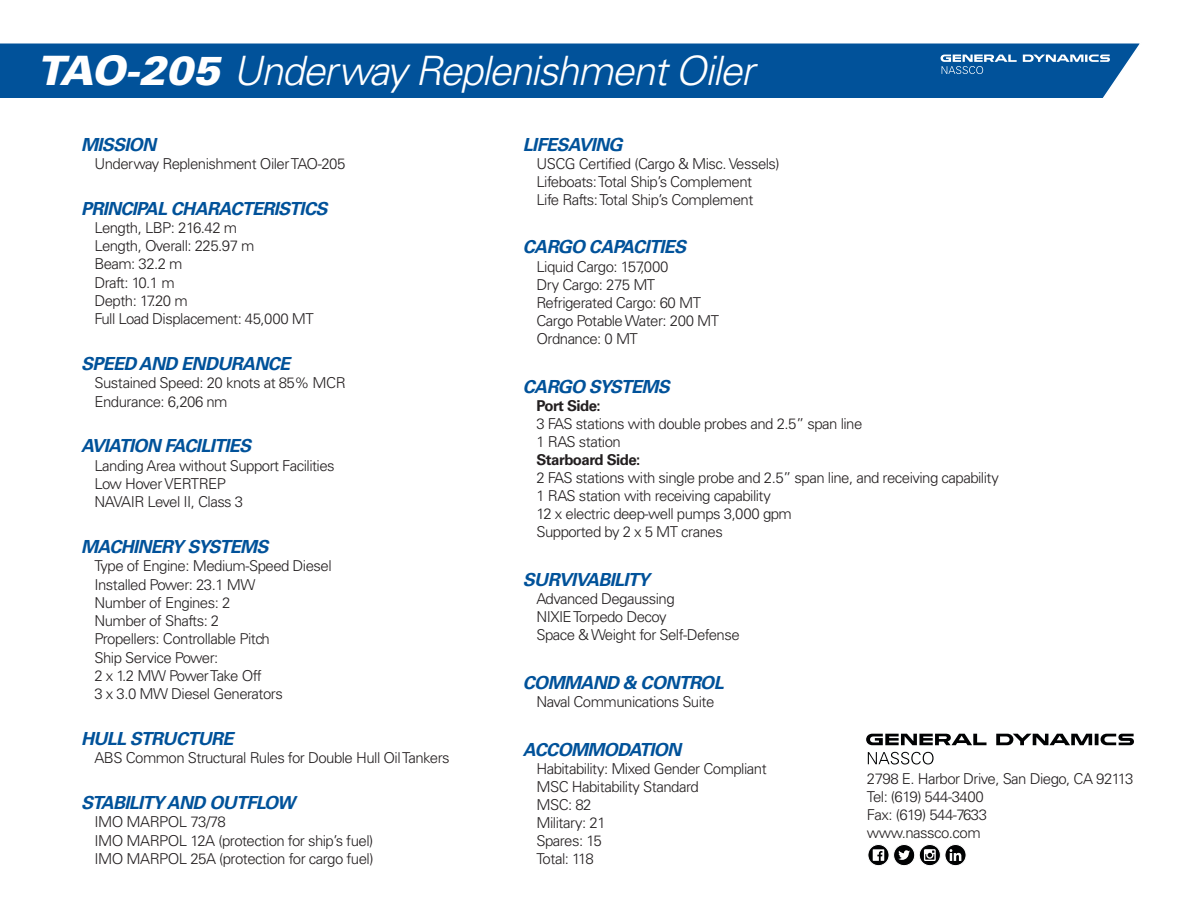
<style>
.page{position:relative;width:1188px;height:918px;background:#fff}
.page>*{position:absolute;margin:0;border:0;box-sizing:border-box;transform-origin:0 0}
.t1{font:italic 300 40.5px "Univers";letter-spacing:-.04em;color:#fff}
.t2{font:italic 700 18px "Univers";letter-spacing:-.035em;color:#01529a}
.t3{font:300 15px/18.1px "Univers";letter-spacing:-.035em;color:#231f20}
.s1{font-weight:900}
.s2{font-weight:700}
</style>
<div class="page">
<div style="left:0;top:43px;width:1140px;height:55px;background:#01529a"></div>
<svg style="left:941px;top:55px;width:169px;height:19px;background:#3978b0"></svg>
<svg style="left:868px;top:752px;width:66px;height:13px"></svg>
<svg style="left:866px;top:734px;width:268px;height:11px"></svg>
<div style="left:894px;top:845px;width:21px;height:21px;background:#010203;border-radius:50%"></div>
<div style="left:893px;top:844px;width:22px;height:22px;border:1px solid #fff;border-radius:50%"></div>
<svg style="left:898px;top:850px;width:12px;height:10px"></svg>
<svg style="left:945px;top:845px;width:21px;height:21px"></svg>
<div style="left:945px;top:844px;width:21px;height:22px;border:1px solid #fff;border-radius:50%"></div>
<svg style="left:950px;top:849px;width:11px;height:12px"></svg>
<svg style="left:919px;top:845px;width:21px;height:21px"></svg>
<div style="left:919px;top:844px;width:22px;height:22px;border:1px solid #fff;border-radius:50%"></div>
<svg style="left:924px;top:849px;width:12px;height:12px"></svg>
<svg style="left:868px;top:845px;width:21px;height:21px"></svg>
<div style="left:868px;top:844px;width:21px;height:22px;border:1px solid #fff;border-radius:50%"></div>
<svg style="left:873px;top:849px;width:11px;height:12px"></svg>
<p class="t1" style="left:37px;top:46px;width:719px"><span class="s1">TAO-205</span> Underway Replenishment Oiler</p>
<p class="t2" style="left:81px;top:134px;width:77px">MISSION</p>
<p class="t3" style="left:94px;top:154px;width:252px">Underway Replenishment Oiler TAO-205</p>
<p class="t2" style="left:81px;top:198px;width:248px">PRINCIPAL CHARACTERISTICS</p>
<p class="t3" style="left:94px;top:218px;width:221px">Length, LBP: 216.42 m<br>Length, Overall: 225.97 m<br>Beam: 32.2 m<br>Draft: 10.1 m<br>Depth: 17.20 m<br>Full Load Displacement: 45,000 MT</p>
<p class="t2" style="left:81px;top:353px;width:211px">SPEED AND ENDURANCE</p>
<p class="t3" style="left:94px;top:374px;width:253px">Sustained Speed: 20 knots at 85% MCR<br>Endurance: 6,206 nm</p>
<p class="t2" style="left:81px;top:435px;width:172px">AVIATION FACILITIES</p>
<p class="t3" style="left:94px;top:456px;width:242px">Landing Area without Support Facilities<br>Low Hover VERTREP<br>NAVAIR Level II, Class 3</p>
<p class="t2" style="left:81px;top:536px;width:189px">MACHINERY SYSTEMS</p>
<p class="t3" style="left:94px;top:557px;width:239px">Type of Engine: Medium-Speed Diesel<br>Installed Power: 23.1 MW<br>Number of Engines: 2<br>Number of Shafts: 2<br>Propellers: Controllable Pitch<br>Ship Service Power:<br>2 x 1.2 MW Power Take Off<br>3 x 3.0 MW Diesel Generators</p>
<p class="t2" style="left:81px;top:728px;width:154px">HULL STRUCTURE</p>
<p class="t3" style="left:94px;top:749px;width:357px">ABS Common Structural Rules for Double Hull Oil Tankers</p>
<p class="t2" style="left:81px;top:792px;width:216px">STABILITY AND OUTFLOW</p>
<p class="t3" style="left:94px;top:813px;width:281px">IMO MARPOL 73/78<br>IMO MARPOL 12A (protection for ship’s fuel)<br>IMO MARPOL 25A (protection for cargo fuel)</p>
<p class="t2" style="left:523px;top:134px;width:101px">LIFESAVING</p>
<p class="t3" style="left:536px;top:154px;width:245px">USCG Certified (Cargo &amp; Misc. Vessels)<br>Lifeboats: Total Ship’s Complement<br>Life Rafts: Total Ship’s Complement</p>
<p class="t2" style="left:523px;top:237px;width:165px">CARGO CAPACITIES</p>
<p class="t3" style="left:536px;top:257px;width:184px">Liquid Cargo: 157,000<br>Dry Cargo: 275 MT<br>Refrigerated Cargo: 60 MT<br>Cargo Potable Water: 200 MT<br>Ordnance: 0 MT</p>
<p class="t2" style="left:523px;top:376px;width:149px">CARGO SYSTEMS</p>
<p class="t3" style="left:536px;top:396px;width:464px"><span class="s2">Port Side:<br></span>3 FAS stations with double probes and 2.5” span line<br>1 RAS station<br><span class="s2">Starboard Side:<br></span>2 FAS stations with single probe and 2.5” span line, and receiving capability 1 RAS station with receiving capability<br>12 x electric deep-well pumps 3,000 gpm<br>Supported by 2 x 5 MT cranes</p>
<p class="t2" style="left:523px;top:569px;width:128px">SURVIVABILITY</p>
<p class="t3" style="left:536px;top:590px;width:205px">Advanced Degaussing<br>NIXIE Torpedo Decoy<br>Space &amp; Weight for Self-Defense</p>
<p class="t2" style="left:523px;top:672px;width:202px">COMMAND &amp; CONTROL</p>
<p class="t3" style="left:536px;top:692px;width:179px">Naval Communications Suite</p>
<p class="t2" style="left:523px;top:739px;width:160px">ACCOMMODATION</p>
<p class="t3" style="left:536px;top:759px;width:232px">Habitability: Mixed Gender Compliant<br>MSC Habitability Standard<br>MSC: 82<br>Military: 21<br>Spares: 15<br>Total: 118</p>
<p class="t3" style="left:867px;top:769px;width:268px">2798 E. Harbor Drive, San Diego, CA 92113</p>
<p class="t3" style="left:867px;top:787px;width:118px">Tel: (619) 544-3400</p>
<p class="t3" style="left:867px;top:805px;width:122px">Fax: (619) 544-7633</p>
<p class="t3" style="left:867px;top:823px;width:115px">www.nassco.com</p>
</div>
